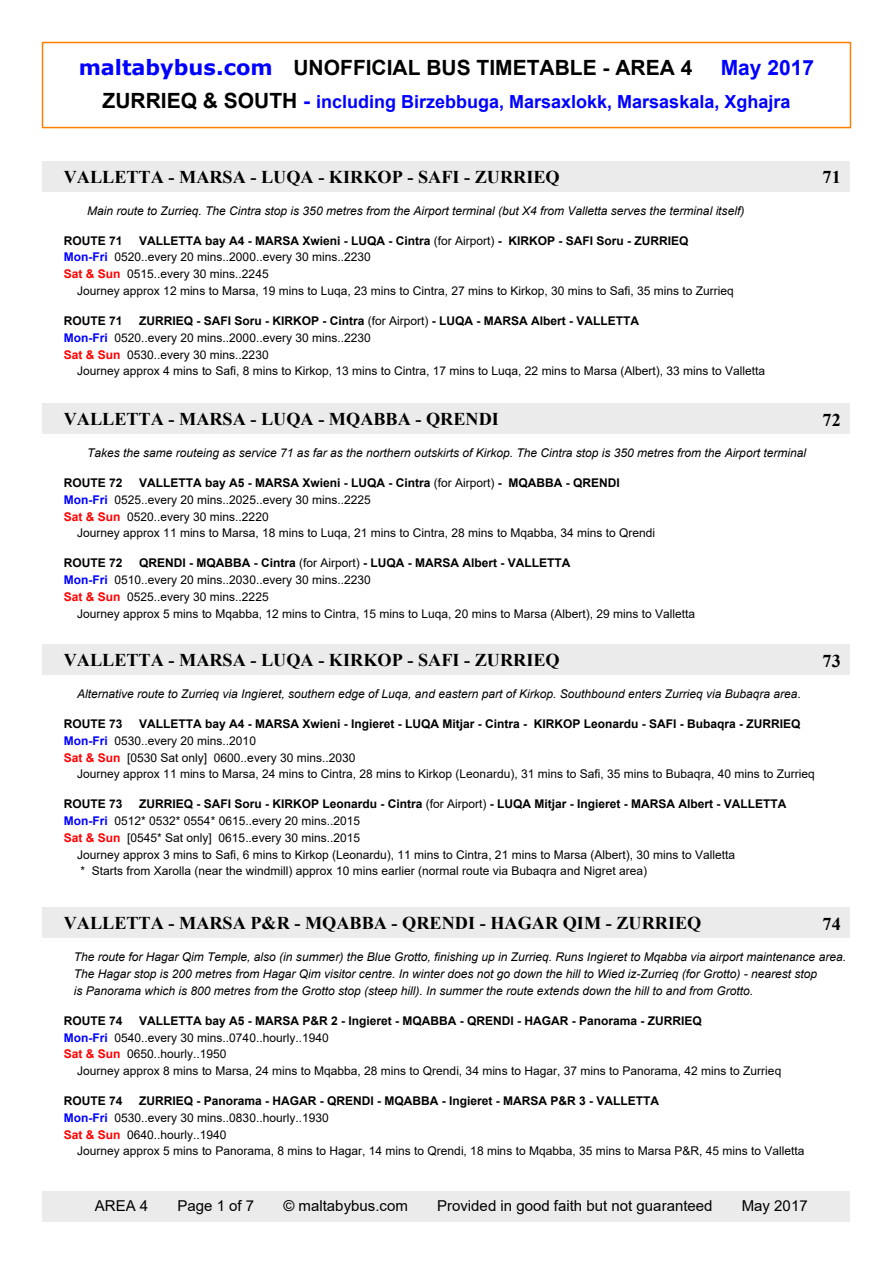
<style>
.page{position:relative;width:893px;height:1263px;background:#fff}
.page>*{position:absolute;margin:0;border:0;box-sizing:border-box;transform-origin:0 0}
.t1{font:700 21px "Arial";color:#000}
.t2{font:700 21px "Arial";color:#00f}
.t3{font:700 18px "Times New Roman";color:#000}
.t4{font:700 18px "Arial";color:#00f}
.t5{font:15px "Arial";color:#000}
.t6{font:12px/16.8px "Arial";color:#000}
.t7{font:italic 12px/16.8px "Arial";color:#000}
.t8{font:700 12px/16.8px "Arial";color:#000}
.s1{font-family:"Verdana";color:#00f}
.s2{font-size:21px;color:#000}
.s3{font-size:21px}
.s4{font-weight:700}
.s5{font-weight:700;color:#00f}
.s6{font-weight:700;color:#f00}
.s7{color:#00f}
.s8{font-weight:400}
.s9{color:#f00}
</style>
<div class="page">
<div style="left:43px;top:161px;width:807px;height:30px;background:#ebebeb"></div>
<div style="left:43px;top:403px;width:807px;height:31px;background:#ebebeb"></div>
<div style="left:43px;top:644px;width:807px;height:30px;background:#ebebeb"></div>
<div style="left:43px;top:907px;width:807px;height:31px;background:#ebebeb"></div>
<div style="left:43px;top:1191px;width:807px;height:30px;background:#ebebeb"></div>
<div style="left:42px;top:42px;width:809px;height:86px;border:2px solid #ff8000"></div>
<h1 class="t1" style="left:79px;top:59px;width:615px"><span class="s1">maltabybus.com</span> UNOFFICIAL BUS TIMETABLE - AREA 4</h1>
<h1 class="t2" style="left:721px;top:59px;width:95px">May 2017</h1>
<h2 class="t4" style="left:103px;top:95px;width:689px"><span class="s2">ZURRIEQ &amp; SOUTH</span> <span class="s3">-</span> including Birzebbuga, Marsaxlokk, Marsaskala, Xghajra</h2>
<h2 class="t3" style="left:64px;top:170px;width:497px">VALLETTA - MARSA - LUQA - KIRKOP - SAFI - ZURRIEQ</h2>
<h2 class="t3" style="left:823px;top:171px;width:20px">71</h2>
<p class="t7" style="left:87px;top:203px;width:659px">Main route to Zurrieq. The Cintra stop is 350 metres from the Airport terminal (but X4 from Valletta serves the terminal itself)</p>
<p class="t8" style="left:64px;top:233px;width:60px">ROUTE 71</p>
<p class="t6" style="left:64px;top:233px;width:626px;text-indent:75px"><span class="s4">VALLETTA bay A4 - MARSA Xwieni - LUQA - Cintra</span> (for Airport) <span class="s4">- KIRKOP - SAFI Soru - ZURRIEQ<br></span><span class="s5">Mon-Fri</span> 0520..every 20 mins..2000..every 30 mins..2230<br><span class="s6">Sat &amp; Sun</span> 0515..every 30 mins..2245</p>
<p class="t6" style="left:77px;top:283px;width:658px">Journey approx 12 mins to Marsa, 19 mins to Luqa, 23 mins to Cintra, 27 mins to Kirkop, 30 mins to Safi, 35 mins to Zurrieq</p>
<p class="t8" style="left:64px;top:313px;width:60px">ROUTE 71</p>
<p class="t6" style="left:64px;top:313px;width:577px;text-indent:75px"><span class="s4">ZURRIEQ - SAFI Soru - KIRKOP - Cintra</span> (for Airport) <span class="s4">- LUQA - MARSA Albert - VALLETTA<br></span><span class="s5">Mon-Fri</span> 0520..every 20 mins..2000..every 30 mins..2230<br><span class="s6">Sat &amp; Sun</span> 0530..every 30 mins..2230</p>
<p class="t6" style="left:77px;top:364px;width:690px">Journey approx 4 mins to Safi, 8 mins to Kirkop, 13 mins to Cintra, 17 mins to Luqa, 22 mins to Marsa (Albert), 33 mins to Valletta</p>
<h2 class="t3" style="left:64px;top:413px;width:437px">VALLETTA - MARSA - LUQA - MQABBA - QRENDI</h2>
<h2 class="t3" style="left:823px;top:413px;width:20px">72</h2>
<p class="t7" style="left:87px;top:445px;width:720px">Takes the same routeing as service 71 as far as the northern outskirts of Kirkop. The Cintra stop is 350 metres from the Airport terminal</p>
<p class="t8" style="left:64px;top:475px;width:60px">ROUTE 72</p>
<p class="t6" style="left:64px;top:475px;width:558px;text-indent:75px"><span class="s4">VALLETTA bay A5 - MARSA Xwieni - LUQA - Cintra</span> (for Airport) <span class="s4">- MQABBA - QRENDI<br></span><span class="s5">Mon-Fri</span> 0525..every 20 mins..2025..every 30 mins..2225<br><span class="s6">Sat &amp; Sun</span> 0520..every 30 mins..2220</p>
<p class="t6" style="left:77px;top:526px;width:580px">Journey approx 11 mins to Marsa, 18 mins to Luqa, 21 mins to Cintra, 28 mins to Mqabba, 34 mins to Qrendi</p>
<p class="t8" style="left:64px;top:556px;width:60px">ROUTE 72</p>
<p class="t6" style="left:64px;top:556px;width:508px;text-indent:75px"><span class="s4">QRENDI - MQABBA - Cintra</span> (for Airport) <span class="s4">- LUQA - MARSA Albert - VALLETTA<br></span><span class="s5">Mon-Fri</span> 0510..every 20 mins..2030..every 30 mins..2230<br><span class="s6">Sat &amp; Sun</span> 0525..every 30 mins..2225</p>
<p class="t6" style="left:77px;top:606px;width:620px">Journey approx 5 mins to Mqabba, 12 mins to Cintra, 15 mins to Luqa, 20 mins to Marsa (Albert), 29 mins to Valletta</p>
<h2 class="t3" style="left:64px;top:654px;width:497px">VALLETTA - MARSA - LUQA - KIRKOP - SAFI - ZURRIEQ</h2>
<h2 class="t3" style="left:823px;top:654px;width:20px">73</h2>
<p class="t7" style="left:77px;top:686px;width:725px">Alternative route to Zurrieq via Ingieret, southern edge of Luqa, and eastern part of Kirkop. Southbound enters Zurrieq via Bubaqra area.</p>
<p class="t8" style="left:64px;top:716px;width:60px">ROUTE 73</p>
<p class="t8" style="left:64px;top:716px;width:738px;text-indent:75px">VALLETTA bay A4 - MARSA Xwieni - Ingieret - LUQA Mitjar - Cintra - KIRKOP Leonardu - SAFI - Bubaqra - ZURRIEQ<br><span class="s7">Mon-Fri</span> <span class="s8">0530..every 20 mins..2010<br></span><span class="s9">Sat &amp; Sun</span> <span class="s8">[0530 Sat only] 0600..every 30 mins..2030</span></p>
<p class="t6" style="left:77px;top:767px;width:739px">Journey approx 11 mins to Marsa, 24 mins to Cintra, 28 mins to Kirkop (Leonardu), 31 mins to Safi, 35 mins to Bubaqra, 40 mins to Zurrieq</p>
<p class="t8" style="left:64px;top:797px;width:60px">ROUTE 73</p>
<p class="t8" style="left:139px;top:797px;width:649px">ZURRIEQ - SAFI Soru - KIRKOP Leonardu - Cintra <span class="s8">(for Airport)</span> - LUQA Mitjar - Ingieret - MARSA Albert - VALLETTA</p>
<p class="t6" style="left:64px;top:813px;width:298px"><span class="s5">Mon-Fri</span> 0512* 0532* 0554* 0615..every 20 mins..2015</p>
<p class="t6" style="left:64px;top:830px;width:298px"><span class="s6">Sat &amp; Sun</span> [0545* Sat only] 0615..every 30 mins..2015</p>
<p class="t6" style="left:77px;top:847px;width:660px">Journey approx 3 mins to Safi, 6 mins to Kirkop (Leonardu), 11 mins to Cintra, 21 mins to Marsa (Albert), 30 mins to Valletta</p>
<p class="t6" style="left:80px;top:864px;width:568px">* Starts from Xarolla (near the windmill) approx 10 mins earlier (normal route via Bubaqra and Nigret area)</p>
<h2 class="t3" style="left:64px;top:917px;width:639px">VALLETTA - MARSA P&amp;R - MQABBA - QRENDI - HAGAR QIM - ZURRIEQ</h2>
<h2 class="t3" style="left:823px;top:918px;width:20px">74</h2>
<p class="t7" style="left:74px;top:949px;width:774px">The route for Hagar Qim Temple, also (in summer) the Blue Grotto, finishing up in Zurrieq. Runs Ingieret to Mqabba via airport maintenance area.<br>The Hagar stop is 200 metres from Hagar Qim visitor centre. In winter does not go down the hill to Wied iz-Zurrieq (for Grotto) - nearest stop<br>is Panorama which is 800 metres from the Grotto stop (steep hill). In summer the route extends down the hill to and from Grotto.</p>
<p class="t8" style="left:64px;top:1013px;width:60px">ROUTE 74</p>
<p class="t8" style="left:64px;top:1013px;width:640px;text-indent:75px">VALLETTA bay A5 - MARSA P&amp;R 2 - Ingieret - MQABBA - QRENDI - HAGAR - Panorama - ZURRIEQ<br><span class="s7">Mon-Fri</span> <span class="s8">0540..every 30 mins..0740..hourly..1940<br></span><span class="s9">Sat &amp; Sun</span> <span class="s8">0650..hourly..1950</span></p>
<p class="t6" style="left:77px;top:1063px;width:706px">Journey approx 8 mins to Marsa, 24 mins to Mqabba, 28 mins to Qrendi, 34 mins to Hagar, 37 mins to Panorama, 42 mins to Zurrieq</p>
<p class="t8" style="left:64px;top:1093px;width:60px">ROUTE 74</p>
<p class="t8" style="left:64px;top:1093px;width:597px;text-indent:75px">ZURRIEQ - Panorama - HAGAR - QRENDI - MQABBA - Ingieret - MARSA P&amp;R 3 - VALLETTA<br><span class="s7">Mon-Fri</span> <span class="s8">0530..every 30 mins..0830..hourly..1930<br></span><span class="s9">Sat &amp; Sun</span> <span class="s8">0640..hourly..1940</span></p>
<p class="t6" style="left:77px;top:1144px;width:729px">Journey approx 5 mins to Panorama, 8 mins to Hagar, 14 mins to Qrendi, 18 mins to Mqabba, 35 mins to Marsa P&amp;R, 45 mins to Valletta</p>
<p class="t5" style="left:95px;top:1200px;width:55px">AREA 4</p>
<p class="t5" style="left:177px;top:1200px;width:78px">Page 1 of 7</p>
<p class="t5" style="left:283px;top:1200px;width:126px">© maltabybus.com</p>
<p class="t5" style="left:437px;top:1200px;width:277px">Provided in good faith but not guaranteed</p>
<p class="t5" style="left:742px;top:1200px;width:67px">May 2017</p>
</div>
